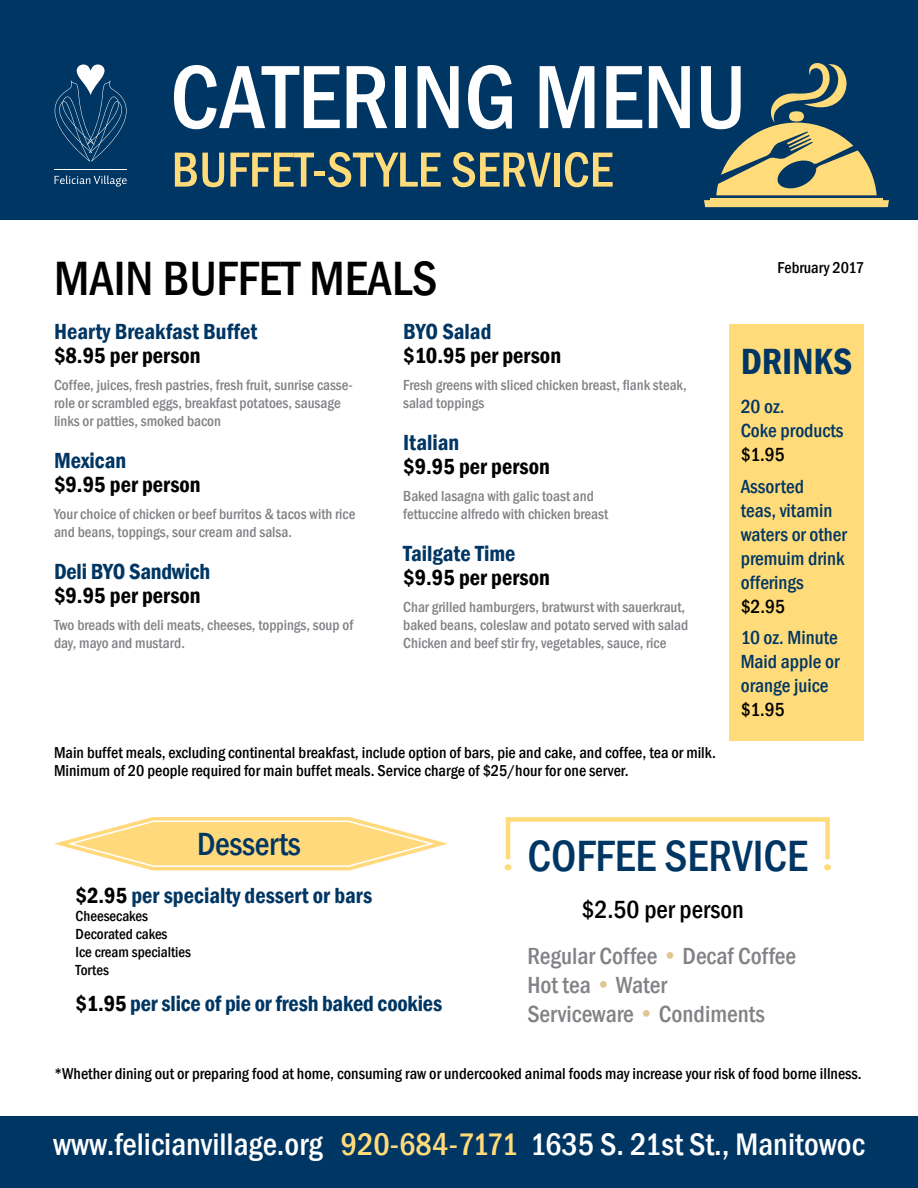
<style>
.page{position:relative;width:918px;height:1188px;background:#fff}
.page>*{position:absolute;margin:0;border:0;box-sizing:border-box;transform-origin:0 0}
.t1{font:500 condensed 93px "Franklin Gothic";color:#fff}
.t2{font:500 condensed 51px "Franklin Gothic";color:#ffdb7a}
.t3{font:500 condensed 49.5px "Franklin Gothic";color:#000}
.t4{font:500 condensed 45px "Franklin Gothic";color:#003663}
.t5{font:600 condensed 37.5px "Franklin Gothic";color:#003663}
.t6{font:500 condensed 33px "Franklin Gothic";letter-spacing:-.01em;color:#003663}
.t7{font:500 condensed 32.1px "Franklin Gothic";color:#fff}
.t8{font:500 condensed 25.5px "Franklin Gothic";color:#000}
.t9{font:500 condensed 24px/28.8px "Franklin Gothic";color:#808285}
.t10{font:600 condensed 22.5px "Franklin Gothic";color:#003663}
.t11{font:600 condensed 22.5px "Franklin Gothic";color:#000}
.t12{font:500 condensed 19.5px/24px "Franklin Gothic";color:#003663}
.t13{font:500 condensed 19.5px "Franklin Gothic";color:#000}
.t14{font:500 condensed 16.2px/18px "Franklin Gothic";color:#000}
.t15{font:500 condensed 15px/18px "Franklin Gothic";color:#808285}
.t16{font:500 condensed 15px/18px "Franklin Gothic";color:#000}
.s1{color:#000}
.s2{color:#e0c691}
.s3{color:#ffdb7a}
</style>
<div class="page">
<svg style="left:54px;top:817px;width:394px;height:53px"></svg>
<div style="left:0;top:0;width:918px;height:220px;background:#003663"></div>
<div style="left:0;top:1116px;width:918px;height:72px;background:#003663"></div>
<div style="left:729px;top:324px;width:135px;height:416px;background:#ffdb7a"></div>
<hr style="left:55px;top:169px;width:72px;height:1px;background:#fff">
<svg style="left:55px;top:175px;width:72px;height:12px"></svg>
<svg style="left:55px;top:65px;width:72px;height:96px"></svg>
<svg style="left:704px;top:63px;width:185px;height:144px"></svg>
<div style="left:508px;top:817px;width:320px;height:5px;background:#ffdb7a"></div>
<hr style="left:506px;top:817px;width:4px;height:42px;background:#ffdb7a">
<div style="left:825px;top:817px;width:5px;height:42px;background:#ffdb7a"></div>
<svg style="left:505px;top:864px;width:6px;height:6px"></svg>
<div style="left:824px;top:864px;width:7px;height:6px;background:#ffdb7a;border-radius:50%"></div>
<h1 class="t1" style="left:170px;top:36px;width:578px">CATERING MENU</h1>
<h2 class="t2" style="left:172px;top:136px;width:443px">BUFFET-STYLE SERVICE</h2>
<h3 class="t3" style="left:54px;top:246px;width:385px">MAIN BUFFET MEALS</h3>
<h3 class="t10" style="left:54px;top:316px;width:205px">Hearty Breakfast Buffet</h3>
<h3 class="t11" style="left:54px;top:340px;width:148px">$8.95 per person</h3>
<p class="t15" style="left:54px;top:376px;width:300px">Coffee, juices, fresh pastries, fresh fruit, sunrise casse&shy;role or scrambled eggs, breakfast potatoes, sausage links or patties, smoked bacon</p>
<h3 class="t10" style="left:54px;top:445px;width:74px">Mexican</h3>
<h3 class="t11" style="left:54px;top:469px;width:148px">$9.95 per person</h3>
<p class="t15" style="left:54px;top:505px;width:303px">Your choice of chicken or beef burritos &amp; tacos with rice and beans, toppings, sour cream and salsa.</p>
<h3 class="t10" style="left:54px;top:556px;width:158px">Deli BYO Sandwich</h3>
<h3 class="t11" style="left:54px;top:580px;width:148px">$9.95 per person</h3>
<p class="t15" style="left:54px;top:616px;width:301px">Two breads with deli meats, cheeses, toppings, soup of day, mayo and mustard.</p>
<h3 class="t10" style="left:403px;top:316px;width:90px">BYO Salad</h3>
<h3 class="t11" style="left:403px;top:340px;width:159px">$10.95 per person</h3>
<p class="t15" style="left:403px;top:376px;width:285px">Fresh greens with sliced chicken breast, flank steak, salad toppings</p>
<h3 class="t10" style="left:403px;top:427px;width:58px">Italian</h3>
<h3 class="t11" style="left:403px;top:451px;width:148px">$9.95 per person</h3>
<p class="t15" style="left:403px;top:487px;width:207px">Baked lasagna with galic toast and fettuccine alfredo with chicken breast</p>
<h3 class="t10" style="left:403px;top:538px;width:114px">Tailgate Time</h3>
<h3 class="t11" style="left:403px;top:562px;width:148px">$9.95 per person</h3>
<p class="t15" style="left:403px;top:598px;width:287px">Char grilled hamburgers, bratwurst with sauerkraut, baked beans, coleslaw and potato served with salad<br>Chicken and beef stir fry, vegetables, sauce, rice</p>
<p class="t14" style="left:54px;top:744px;width:663px">Main buffet meals, excluding continental breakfast, include option of bars, pie and cake, and coffee, tea or milk.<br>Minimum of 20 people required for main buffet meals. Service charge of $25/hour for one server.</p>
<p class="t14" style="left:778px;top:258px;width:88px">February 2017</p>
<h3 class="t5" style="left:741px;top:337px;width:113px">DRINKS</h3>
<h3 class="t12" style="left:741px;top:395px;width:104px">20 oz.<br>Coke products</h3>
<h3 class="t13" style="left:741px;top:442px;width:46px">$1.95</h3>
<h3 class="t12" style="left:741px;top:474px;width:108px">Assorted<br>teas, vitamin waters or other premuim drink offerings</h3>
<h3 class="t13" style="left:741px;top:593px;width:46px">$2.95</h3>
<h3 class="t12" style="left:741px;top:626px;width:100px;text-align:justify">10 oz. Minute Maid apple or orange juice</h3>
<h3 class="t13" style="left:741px;top:697px;width:46px">$1.95</h3>
<h3 class="t6" style="left:197px;top:823px;width:105px">Desserts</h3>
<h3 class="t10" style="left:76px;top:881px;width:298px"><span class="s1">$2.95</span> per specialty dessert or bars</h3>
<p class="t16" style="left:76px;top:907px;width:117px">Cheesecakes<br>Decorated cakes<br>Ice cream specialties<br>Tortes</p>
<h3 class="t10" style="left:76px;top:989px;width:368px"><span class="s1">$1.95</span> per slice of pie or fresh baked cookies</h3>
<h3 class="t4" style="left:527px;top:827px;width:282px">COFFEE SERVICE</h3>
<h3 class="t8" style="left:581px;top:892px;width:164px">$2.50 per person</h3>
<h3 class="t9" style="left:527px;top:942px;width:270px">Regular Coffee <span class="s2">•</span> Decaf Coffee<br>Hot tea <span class="s2">•</span> Water<br>Serviceware <span class="s2">•</span> Condiments</h3>
<p class="t14" style="left:54px;top:1065px;width:809px">*Whether dining out or preparing food at home, consuming raw or undercooked animal foods may increase your risk of food borne illness.</p>
<h3 class="t7" style="left:53px;top:1123px;width:813px">www.felicianvillage.org <span class="s3">920-684-7171</span> 1635 S. 21st St., Manitowoc</h3>
</div>
